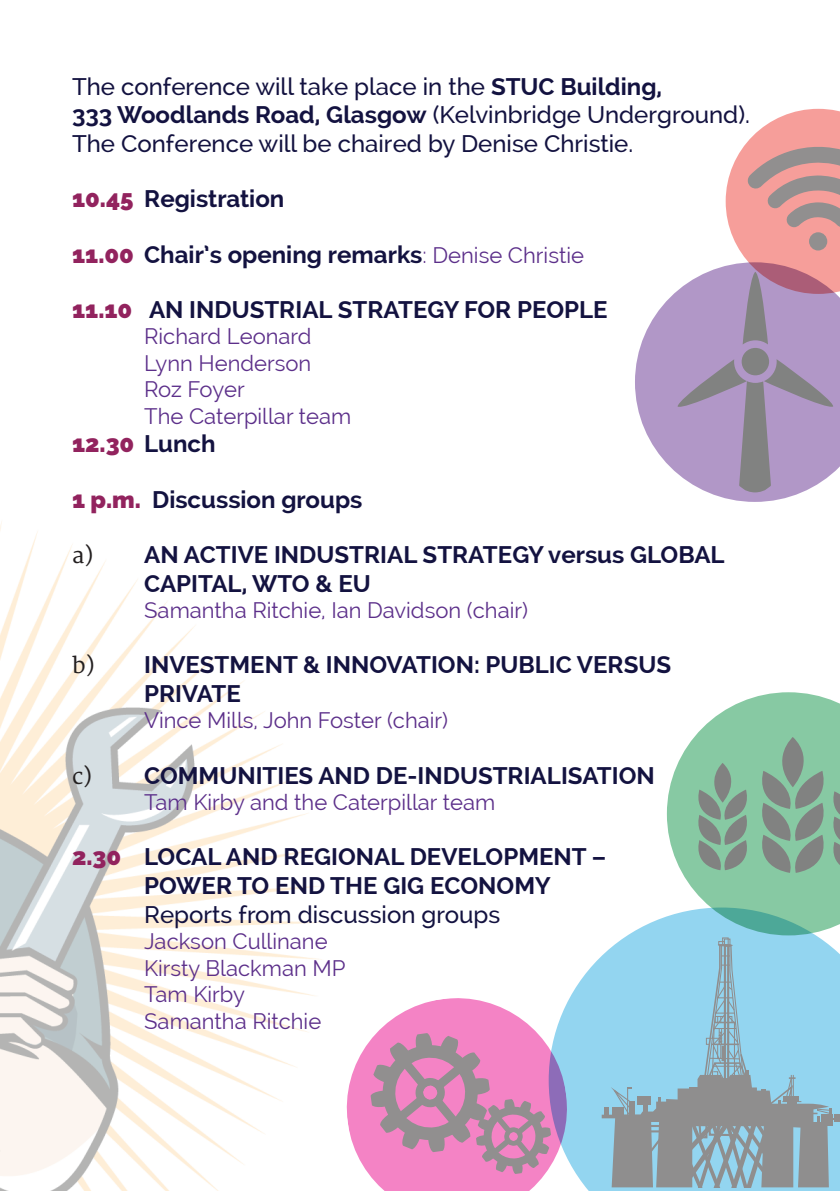
<style>
.page{position:relative;width:840px;height:1191px;background:#fff}
.page>*{position:absolute;margin:0;border:0;box-sizing:border-box;transform-origin:0 0}
.t1{font:700 24px/28.8px "Raleway";color:#131240}
.t2{font:500 24px/28.8px "Raleway";color:#131240}
.t3{font:800 24px "Raleway";color:#92235e}
.t4{font:22px/26.4px "Raleway";color:#5c2f8a}
.s1{font-weight:700}
.s2{font-weight:800;color:#92235e}
.s3{font-weight:400;font-size:22px;color:#5c2f8a}
.s4{font-weight:700;color:#131240}
.s5{font-family:"Merriweather";font-weight:400;font-size:22px;color:#231f20}
</style>
<div class="page">
<svg style="left:666px;top:692px;width:173px;height:215px;fill:#87c9a3"></svg>
<svg style="left:691px;top:737px;width:148px;height:136px;background:#84ae96"></svg>
<svg style="left:346px;top:998px;width:199px;height:193px;fill:#f483c5"></svg>
<svg style="left:370px;top:1033px;width:178px;height:141px;background:#cf87b1"></svg>
<svg style="left:548px;top:907px;width:291px;height:284px;fill:#93d5f0"></svg>
<div style="left:834px;top:1114px;width:5px;height:8px;background:#8f8e8e"></div>
<svg style="left:601px;top:941px;width:234px;height:246px;background:#92bcce"></svg>
<svg style="left:635px;top:266px;width:204px;height:236px;fill:#b197c7"></svg>
<svg style="left:725px;top:109px;width:114px;height:235px;background:#d1a0aa"></svg>
<svg style="left:677px;top:359px;width:156px;height:134px;background:#a794b8"></svg>
<div style="left:741px;top:348px;width:27px;height:27px;background:#818281;border-radius:50%"></div>
<img style="left:0;top:521px;width:322px;height:670px">
<p class="t2" style="left:72px;top:72px;width:679px">The conference will take place in the <span class="s1">STUC Building,<br>333 Woodlands Road, Glasgow</span> (Kelvinbridge Underground).<br>The Conference will be chaired by Denise Christie.</p>
<p class="t1" style="left:72px;top:185px;width:214px"><span class="s2">10.45</span> Registration</p>
<p class="t1" style="left:72px;top:240px;width:513px"><span class="s2">11.00</span> Chair’s opening remarks<span class="s3">: Denise Christie</span></p>
<p class="t1" style="left:72px;top:295px;width:537px"><span class="s2">11.10</span> AN INDUSTRIAL STRATEGY FOR PEOPLE</p>
<p class="t4" style="left:144px;top:323px;width:208px">Richard Leonard<br>Lynn Henderson<br>Roz Foyer<br>The Caterpillar team</p>
<p class="t3" style="left:72px;top:430px;width:145px">12.30 <span class="s4">Lunch</span></p>
<p class="t1" style="left:72px;top:485px;width:292px"><span class="s2">1 p.m.</span> Discussion groups</p>
<p class="t1" style="left:144px;top:540px;width:581px;text-indent:-72px"><span class="s5">a)</span> AN ACTIVE INDUSTRIAL STRATEGY versus GLOBAL<br>CAPITAL, WTO &amp; EU</p>
<p class="t4" style="left:144px;top:597px;width:385px">Samantha Ritchie, Ian Davidson (chair)</p>
<p class="t1" style="left:144px;top:650px;width:528px;text-indent:-72px"><span class="s5">b)</span> INVESTMENT &amp; INNOVATION: PUBLIC VERSUS<br>PRIVATE</p>
<p class="t4" style="left:144px;top:707px;width:305px">Vince Mills, John Foster (chair)</p>
<p class="t1" style="left:72px;top:761px;width:584px"><span class="s5">c)</span> COMMUNITIES AND DE-INDUSTRIALISATION</p>
<p class="t4" style="left:144px;top:789px;width:352px">Tam Kirby and the Caterpillar team</p>
<p class="t1" style="left:144px;top:842px;width:463px;text-indent:-72px"><span class="s2">2.30</span> LOCAL AND REGIONAL DEVELOPMENT –<br>POWER TO END THE GIG ECONOMY</p>
<p class="t2" style="left:144px;top:900px;width:357px">Reports from discussion groups</p>
<p class="t4" style="left:144px;top:928px;width:203px">Jackson Cullinane<br>Kirsty Blackman MP<br>Tam Kirby<br>Samantha Ritchie</p>
</div>
